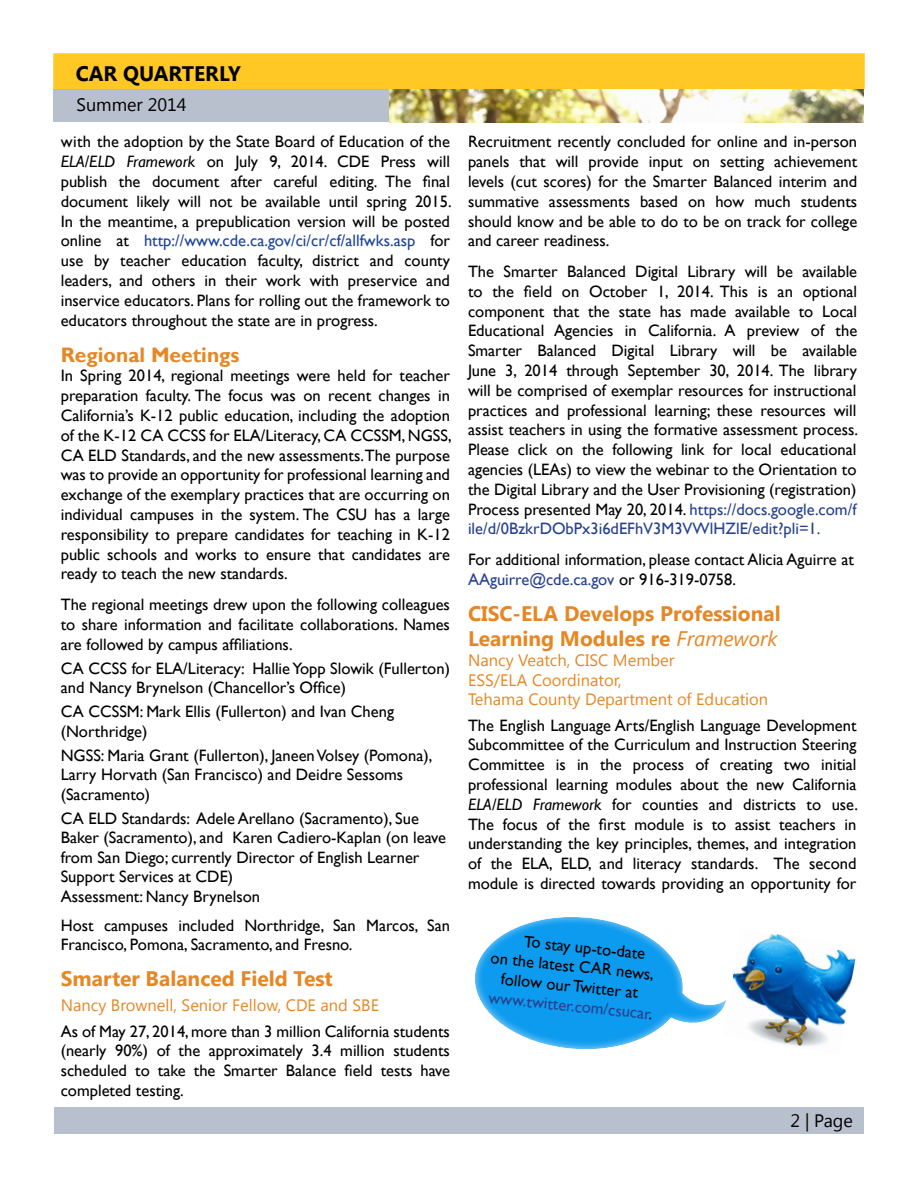
<style>
.page{position:relative;width:918px;height:1188px;background:#fff}
.page>*{position:absolute;margin:0;border:0;box-sizing:border-box;transform-origin:0 0}
.t1{font:700 21px/25.2px "Segoe UI";color:#e58725}
.t2{font:700 21px "Gill Sans";color:#e58725}
.t3{font:700 21px "Segoe UI";color:#000}
.t4{font:18px "Segoe UI";color:#000}
.t5{font:16.5px/19.8px "Gill Sans";color:#000;text-align:justify}
.t6{font:16.5px/19.8px "Segoe UI";color:#e58725}
.t7{font:16.5px "Gill Sans";color:#25408f}
.s1{font-style:italic}
.s2{color:#1c449c}
.s3{font-family:"Segoe UI";color:#e58725}
.s4{color:#25408f}
.s5{font-weight:400;font-style:italic}
.s6{color:#000}
</style>
<div class="page">
<div style="left:54px;top:1108px;width:810px;height:26px;background:#b8c0cd"></div>
<div style="left:54px;top:54px;width:810px;height:35px;background:#ffc824"></div>
<div style="left:53px;top:53px;width:812px;height:36px;border:2px solid #ffc824"></div>
<div style="left:53px;top:89px;width:336px;height:33px;background:#b8c0cd"></div>
<img style="left:389px;top:89px;width:474px;height:33px">
<svg style="left:475px;top:917px;width:248px;height:133px;fill:#0d9bef"></svg>
<img style="left:723px;top:934px;width:133px;height:113px">
<p class="t3" style="left:76px;top:59px;width:167px">CAR QUARTERLY</p>
<p class="t4" style="left:76px;top:93px;width:112px">Summer 2014</p>
<p class="t5" style="left:61px;top:132px;width:392px">with the adoption by the State Board of Education of the <span class="s1">ELA/ELD Framework</span> on July 9, 2014. CDE Press will publish the document after careful editing. The final document likely will not be available until spring 2015.<br>In the meantime, a prepublication version will be posted online at <span class="s2">http://www.cde.ca.gov/ci/cr/cf/allfwks.asp</span> for use by teacher education faculty, district and county leaders, and others in their work with preservice and inservice educators. Plans for rolling out the framework to educators throughout the state are in progress.</p>
<p class="t2" style="left:61px;top:342px;width:180px">Regional Meetings</p>
<p class="t5" style="left:61px;top:366px;width:392px">In Spring 2014, regional meetings were held for teacher preparation faculty. The focus was on recent changes in California’s K-12 public education, including the adoption of the K-12 CA CCSS for ELA/Literacy, CA CCSSM, NGSS, CA ELD Standards, and the new assessments.The purpose was to provide an opportunity for professional learning and exchange of the exemplary practices that are occurring on individual campuses in the system. The CSU has a large responsibility to prepare candidates for teaching in K-12 public schools and works to ensure that candidates are ready to teach the new standards.</p>
<p class="t5" style="left:61px;top:595px;width:391px">The regional meetings drew upon the following colleagues to share information and facilitate collaborations. Names are followed by campus affiliations.</p>
<p class="t5" style="left:61px;top:659px;width:391px">CA CCSS for ELA/Literacy: Hallie Yopp Slowik (Fullerton) and Nancy Brynelson (Chancellor’s Office)</p>
<p class="t5" style="left:61px;top:702px;width:335px">CA CCSSM: Mark Ellis (Fullerton) and Ivan Cheng (Northridge)</p>
<p class="t5" style="left:61px;top:746px;width:373px;text-align:left">NGSS: Maria Grant (Fullerton), Janeen Volsey (Pomona),<br>Larry Horvath (San Francisco) and Deidre Sessoms (Sacramento)</p>
<p class="t5" style="left:61px;top:809px;width:387px;text-align:left">CA ELD Standards: Adele Arellano (Sacramento), Sue Baker (Sacramento), and Karen Cadiero-Kaplan (on leave from San Diego; currently Director of English Learner Support Services at CDE)<br>Assessment: Nancy Brynelson</p>
<p class="t5" style="left:61px;top:915px;width:391px">Host campuses included Northridge, San Marcos, San<br>Francisco, Pomona, Sacramento, and Fresno.</p>
<p class="t1" style="left:61px;top:965px;width:274px">Smarter Balanced Field Test</p>
<p class="t5" style="left:61px;top:994px;width:391px;line-height:25.2px"><span class="s3">Nancy Brownell, Senior Fellow, CDE and SBE<br></span>As of May 27, 2014, more than 3 million California students</p>
<p class="t5" style="left:61px;top:1041px;width:391px">(nearly 90%) of the approximately 3.4 million students scheduled to take the Smarter Balance field tests have completed testing.</p>
<p class="t5" style="left:468px;top:132px;width:391px">Recruitment recently concluded for online and in-person panels that will provide input on setting achievement levels (cut scores) for the Smarter Balanced interim and summative assessments based on how much students should know and be able to do to be on track for college and career readiness.</p>
<p class="t5" style="left:468px;top:262px;width:392px">The Smarter Balanced Digital Library will be available to the field on October 1, 2014. This is an optional component that the state has made available to Local Educational Agencies in California. A preview of the Smarter Balanced Digital Library will be available June 3, 2014 through September 30, 2014. The library will be comprised of exemplar resources for instructional practices and professional learning; these resources will assist teachers in using the formative assessment process.<br>Please click on the following link for local educational agencies (LEAs) to view the webinar to the Orientation to the Digital Library and the User Provisioning (registration)<br>Process presented May 20, 2014. <span class="s4">https://docs.google.com/f ile/d/0BzkrDObPx3i6dEFhV3M3VWlHZlE/edit?pli=1.</span></p>
<p class="t5" style="left:468px;top:550px;width:387px">For additional information, please contact Alicia Aguirre at<br><span class="s4">AAguirre@cde.ca.gov</span> or 916-319-0758.</p>
<p class="t1" style="left:468px;top:600px;width:314px">CISC-ELA Develops Professional<br>Learning Modules re <span class="s5">Framework</span></p>
<p class="t6" style="left:468px;top:649px;width:302px">Nancy Veatch, CISC Member<br>ESS/ELA Coordinator,<br>Tehama County Department of Education</p>
<p class="t5" style="left:468px;top:716px;width:392px">The English Language Arts/English Language Development Subcommittee of the Curriculum and Instruction Steering Committee is in the process of creating two initial professional learning modules about the new California <span class="s1">ELA/ELD Framework</span> for counties and districts to use.<br>The focus of the first module is to assist teachers in understanding the key principles, themes, and integration of the ELA, ELD, and literacy standards. The second module is directed towards providing an opportunity for</p>
<p class="t5" style="left:525px;top:931px;width:123px;rotate:6deg">To stay up-to-date</p>
<p class="t5" style="left:492px;top:948px;width:166px;rotate:6deg">on the latest CAR news,</p>
<p class="t5" style="left:502px;top:969px;width:139px;rotate:6deg">follow our Twitter at</p>
<p class="t7" style="left:490px;top:987px;width:166px;rotate:6deg">www.twitter.com/csucar<span class="s6">.</span></p>
<p class="t4" style="left:790px;top:1108px;width:64px">2 | Page</p>
</div>
